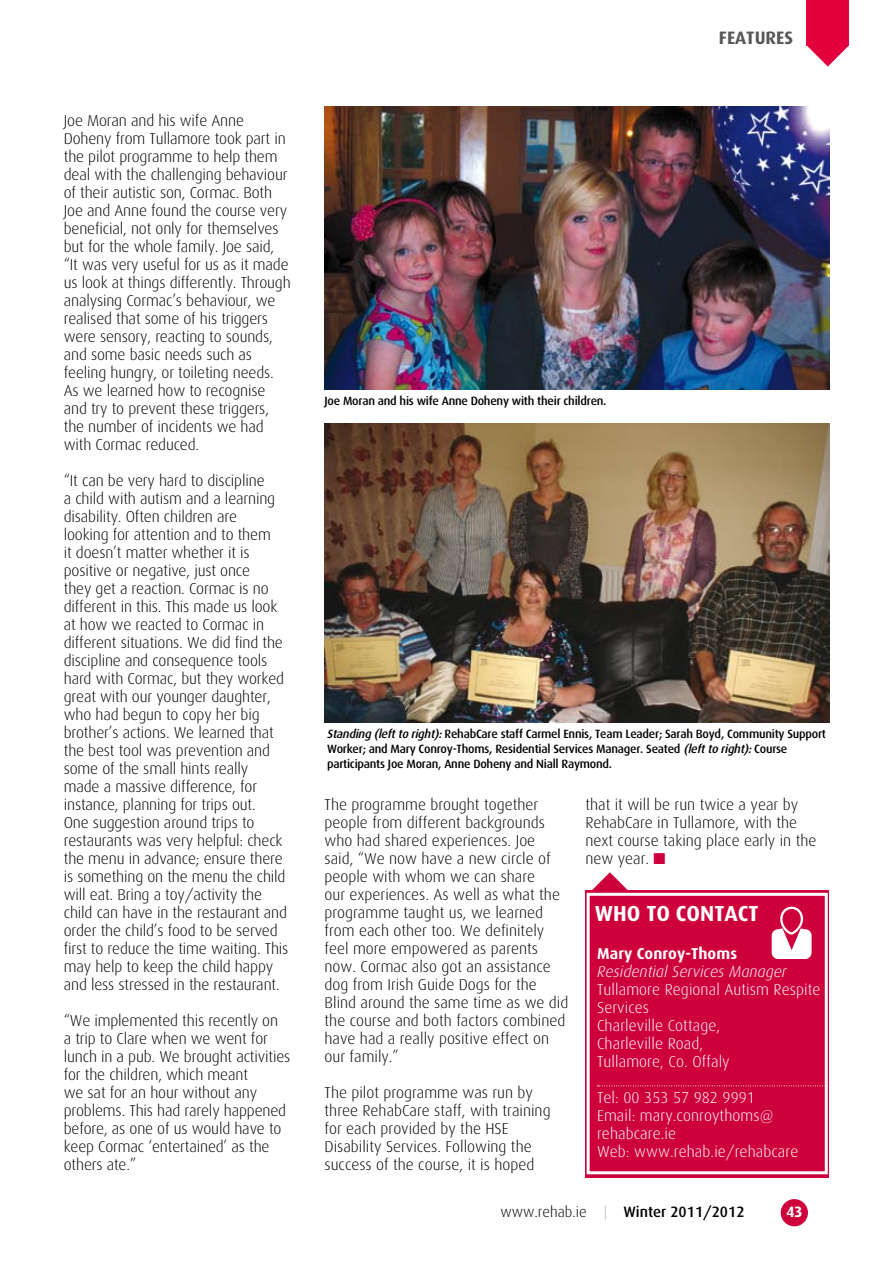
<style>
.page{position:relative;width:893px;height:1263px;background:#fff}
.page>*{position:absolute;margin:0;border:0;box-sizing:border-box;transform-origin:0 0}
.t1{font:700 21.75px "Dax";color:#fff}
.t2{font:700 18px "Dax";color:#58585a}
.t3{font:300 15.75px/18px "Dax";letter-spacing:-.01em;color:#000}
.t4{font:300 15.75px/18px "Dax";letter-spacing:.005em;color:#fff}
.t5{font:italic 300 15.75px "Dax";letter-spacing:.005em;color:#fff}
.t6{font:700 15.75px "Dax";color:#fff}
.t7{font:500 15px "Dax";color:#000}
.t8{font:700 15px "Dax";color:#fff}
.t9{font:500 12px/15px "Dax";letter-spacing:-.02em;color:#000}
.s1{font-style:italic}
.s2{color:#ce003c}
.s3{font-weight:300}
.s4{font-weight:300;color:#b1b3b4}
</style>
<div class="page">
<div style="left:806px;top:0;width:43px;height:45px;background:#e2003d"></div>
<svg style="left:807px;top:45px;width:42px;height:22px"></svg>
<img style="left:325px;top:106px;width:504px;height:284px">
<img style="left:325px;top:423px;width:504px;height:299px">
<svg style="left:592px;top:872px;width:36px;height:18px"></svg>
<svg style="left:585px;top:890px;width:244px;height:288px;background:#d2164c"></svg>
<div style="left:587px;top:893px;width:241px;height:281px;background:#ce003c;border:3px solid #fff"></div>
<svg style="left:597px;top:1085px;width:232px;height:1px"></svg>
<svg style="left:772px;top:906px;width:40px;height:53px"></svg>
<div style="left:781px;top:1199px;width:27px;height:27px;background:#ce003c;border-radius:50%"></div>
<p class="t3" style="left:64px;top:112px;width:229px">Joe Moran and his wife Anne<br>Doheny from Tullamore took part in the pilot programme to help them deal with the challenging behaviour of their autistic son, Cormac. Both<br>Joe and Anne found the course very beneficial, not only for themselves but for the whole family. Joe said, “It was very useful for us as it made us look at things differently. Through analysing Cormac’s behaviour, we realised that some of his triggers were sensory, reacting to sounds, and some basic needs such as feeling hungry, or toileting needs.<br>As we learned how to recognise and try to prevent these triggers, the number of incidents we had with Cormac reduced.</p>
<p class="t3" style="left:64px;top:472px;width:226px">“It can be very hard to discipline<br>a child with autism and a learning disability. Often children are<br>looking for attention and to them<br>it doesn’t matter whether it is positive or negative, just once<br>they get a reaction. Cormac is no different in this. This made us look at how we reacted to Cormac in different situations. We did find the discipline and consequence tools hard with Cormac, but they worked great with our younger daughter, who had begun to copy her big brother’s actions. We learned that the best tool was prevention and some of the small hints really<br>made a massive difference, for instance, planning for trips out.<br>One suggestion around trips to restaurants was very helpful: check the menu in advance; ensure there is something on the menu the child will eat. Bring a toy/activity the child can have in the restaurant and order the child’s food to be served first to reduce the time waiting. This may help to keep the child happy and less stressed in the restaurant.</p>
<p class="t3" style="left:64px;top:1012px;width:228px">“We implemented this recently on<br>a trip to Clare when we went for lunch in a pub. We brought activities for the children, which meant<br>we sat for an hour without any problems. This had rarely happened before, as one of us would have to keep Cormac ‘entertained’ as the others ate.”</p>
<p class="t2" style="left:719px;top:28px;width:76px">FEATURES</p>
<p class="t9" style="left:325px;top:394px;width:283px">Joe Moran and his wife Anne Doheny with their children.</p>
<p class="t9" style="left:327px;top:727px;width:501px"><span class="s1">Standing (leftto right):</span>RehabCare staff Carmel Ennis, Team Leader; Sarah Boyd, Community Support<br>Worker; and Mary Conroy-Thoms, Residential Services Manager. Seated <span class="s1">(leftto right):</span>Course participants Joe Moran, Anne Doheny and Niall Raymond.</p>
<p class="t3" style="left:585px;top:796px;width:233px">that it will be run twice a year by<br>RehabCare in Tullamore, with the next course taking place early in the new year. <span class="s2">■</span></p>
<h1 class="t1" style="left:595px;top:901px;width:154px">WHO TO CONTACT</h1>
<p class="t6" style="left:597px;top:945px;width:141px">MARY CONROY-THOMS</p>
<p class="t5" style="left:597px;top:963px;width:191px">Residential Services Manager</p>
<p class="t4" style="left:597px;top:981px;width:225px">Tullamore Regional Autism Respite<br>Services<br>Charleville Cottage,<br>Charleville Road,<br>Tullamore, Co. Offaly</p>
<p class="t4" style="left:597px;top:1089px;width:203px">Tel: 00 353 57 982 9991<br>Email: mary.conroythoms@ rehabcare.ie<br>Web: www.rehab.ie/rehabcare</p>
<p class="t3" style="left:325px;top:796px;width:245px">The programme brought together people from different backgrounds who had shared experiences. Joe<br>said, “We now have a new circle of people with whom we can share<br>our experiences. As well as what the programme taught us, we learned from each other too. We definitely feel more empowered as parents now. Cormac also got an assistance dog from Irish Guide Dogs for the<br>Blind around the same time as we did the course and both factors combined have had a really positive effect on our family.”</p>
<p class="t3" style="left:325px;top:1084px;width:228px">The pilot programme was run by three RehabCare staff, with training for each provided by the HSE<br>Disability Services. Following the success of the course, it is hoped</p>
<p class="t7" style="left:500px;top:1203px;width:246px"><span class="s3">www.rehab.ie</span> <span class="s4">|</span> Winter 2011/2012</p>
<p class="t8" style="left:786px;top:1203px;width:18px">43</p>
</div>
